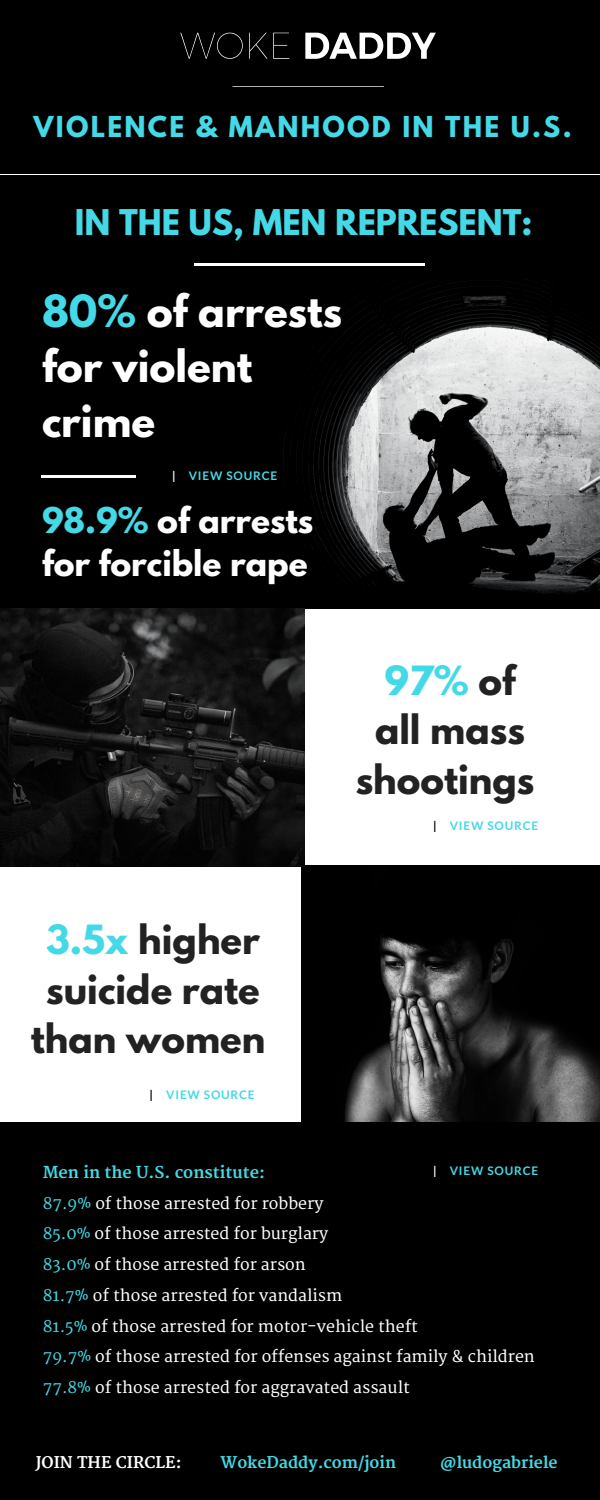
<style>
.page{position:relative;width:600px;height:1500px;background:#fff}
.page>*{position:absolute;margin:0;border:0;box-sizing:border-box;transform-origin:0 0}
.t1{font:700 39.3px/54.8px "League Spartan";color:#fff}
.t2{font:700 35.7px/49.5px "League Spartan";color:#222;text-align:center}
.t3{font:700 31.4px/43.5px "League Spartan";color:#fff}
.t4{font:700 31.4px "League Spartan";color:#44d9e6}
.t5{font:700 25.5px "League Spartan";letter-spacing:.09em;color:#44d9e6}
.t6{font:16px/30.8px "Merriweather";color:#fff}
.t7{font:700 15.7px "Merriweather";color:#44d9e6}
.t8{font:700 15.7px "Merriweather";color:#fff}
.t9{font:700 11.8px "Lato";letter-spacing:.07em;color:#44d9e6}
.s1{color:#44d9e6}
.s2{color:#fff}
.s3{color:#000}
.s4{font-weight:700;color:#44d9e6}
</style>
<div class="page">
<div style="left:0;top:176px;width:600px;height:433px;background:#000"></div>
<svg style="left:298px;top:279px;width:302px;height:315px"></svg>
<div style="left:0;top:0;width:600px;height:174px;background:#000"></div>
<img style="left:181px;top:32px;width:255px;height:27px">
<hr style="left:194px;top:263px;width:230px;height:2px;background:#fff">
<hr style="left:41px;top:476px;width:95px;height:2px;background:#fff">
<img style="left:302px;top:866px;width:298px;height:256px">
<svg style="left:0;top:608px;width:304px;height:258px;fill:#0f0f0f"></svg>
<div style="left:0;top:1122px;width:600px;height:306px;background:#000"></div>
<div style="left:0;top:1429px;width:600px;height:71px;background:#000"></div>
<h3 class="t5" style="left:34px;top:114px;width:540px">VIOLENCE &amp; MANHOOD IN THE U.S.</h3>
<h3 class="t4" style="left:75px;top:206px;width:459px">IN THE US, MEN REPRESENT:</h3>
<h1 class="t1" style="left:42px;top:289px;width:302px"><span class="s1">80%</span> of arrests for violent crime</h1>
<p class="t9" style="left:172px;top:468px;width:107px"><span class="s2">|</span> VIEW SOURCE</p>
<h3 class="t3" style="left:42px;top:502px;width:273px"><span class="s1">98.9%</span> of arrests for forcible rape</h3>
<h2 class="t2" style="left:31px;top:919px;width:236px"><span class="s1">3.5x</span> higher suicide rate than women</h2>
<p class="t9" style="left:150px;top:1087px;width:107px"><span class="s3">|</span> VIEW SOURCE</p>
<h2 class="t2" style="left:356px;top:660px;width:180px"><span class="s1">97%</span> of all mass shootings</h2>
<p class="t9" style="left:433px;top:819px;width:107px"><span class="s3">|</span> VIEW SOURCE</p>
<p class="t6" style="left:43px;top:1157px;width:494px"><span class="s4">Men in the U.S. constitute:<br></span><span class="s1">87.9%</span> of those arrested for robbery<br><span class="s1">85.0%</span> of those arrested for burglary<br><span class="s1">83.0%</span> of those arrested for arson<br><span class="s1">81.7%</span> of those arrested for vandalism<br><span class="s1">81.5%</span> of those arrested for motor-vehicle theft<br><span class="s1">79.7%</span> of those arrested for offenses against family &amp; children <span class="s1">77.8%</span> of those arrested for aggravated assault</p>
<p class="t9" style="left:433px;top:1164px;width:107px"><span class="s2">|</span> VIEW SOURCE</p>
<p class="t7" style="left:220px;top:1453px;width:177px">WokeDaddy.com/join</p>
<p class="t8" style="left:36px;top:1453px;width:147px">JOIN THE CIRCLE:</p>
<p class="t7" style="left:440px;top:1453px;width:120px">@ludogabriele</p>
</div>
